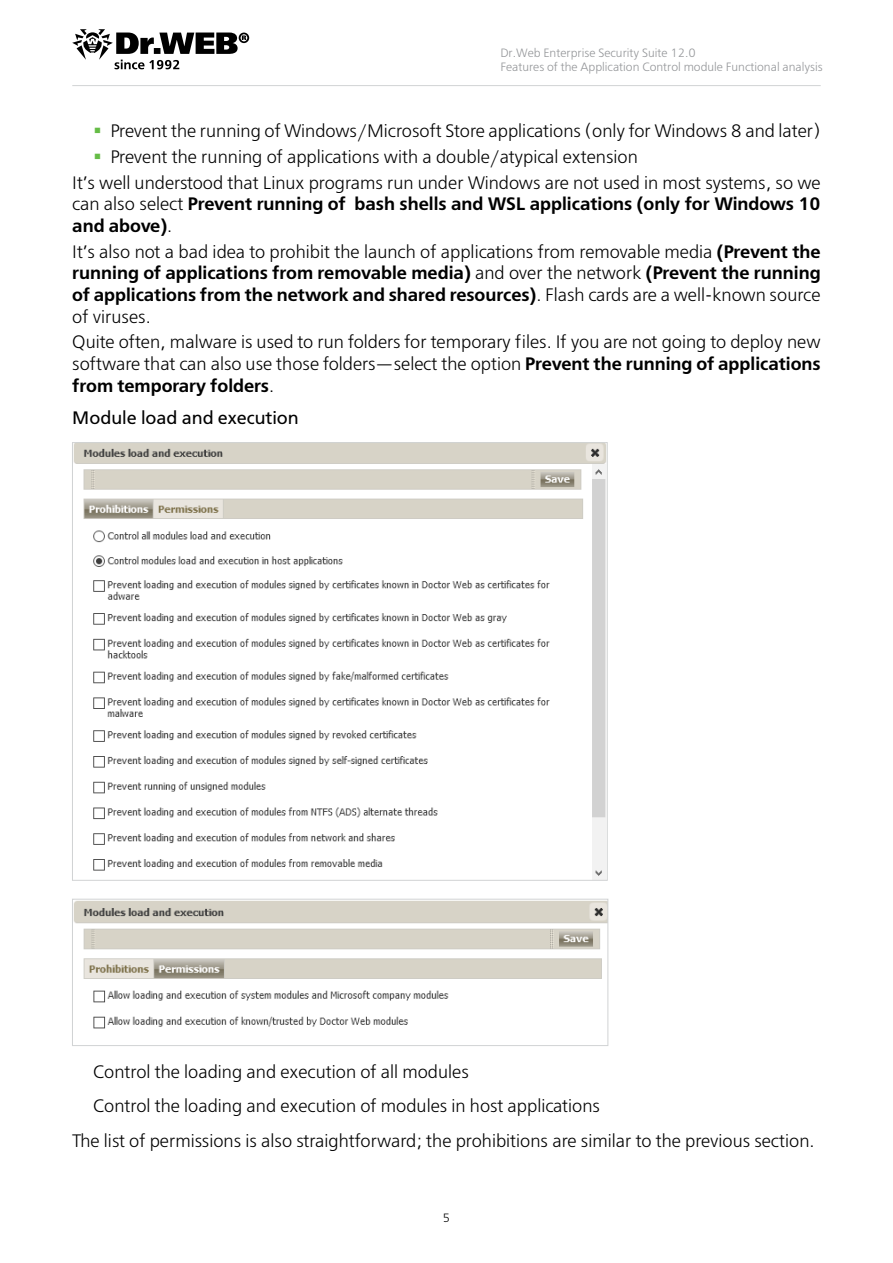
<style>
.page{position:relative;width:893px;height:1263px;background:#fff}
.page>*{position:absolute;margin:0;border:0;box-sizing:border-box;transform-origin:0 0}
.t1{font:300 18px/21.6px "Free Set";color:#000;text-align:justify}
.t2{font:600 18px/21.6px "Free Set";color:#000}
.t3{font:18px "Free Set";color:#000}
.t4{font:300 12px/14.4px "Free Set";color:#939598}
.t5{font:300 12px "Free Set";color:#000}
.s1{font-weight:300}
.s2{font-weight:600}
</style>
<div class="page">
<svg style="left:72px;top:29px;width:177px;height:40px"></svg>
<hr style="left:72px;top:85px;width:749px;height:1px;background:#d1d3d4">
<img style="left:74px;top:444px;width:531px;height:434px">
<img style="left:74px;top:901px;width:532px;height:128px">
<div style="left:72px;top:899px;width:536px;height:147px;border:1px solid #d1d3d4"></div>
<p class="t4" style="left:500px;top:46px;width:324px">Dr.Web Enterprise Security Suite 12.0<br>Features of the Application Control module Functional analysis</p>
<p class="t1" style="left:111px;top:120px;width:712px">Prevent the running of Windows/Microsoft Store applications (only for Windows 8 and later)</p>
<p class="t1" style="left:111px;top:146px;width:529px">Prevent the running of applications with a double/atypical extension</p>
<p class="t1" style="left:72px;top:172px;width:750px">It’s well understood that Linux programs run under Windows are not used in most systems, so we</p>
<p class="t2" style="left:72px;top:193px;width:750px"><span class="s1">can also select</span> Prevent running of bash shells and WSL applications (only for Windows 10 and above)<span class="s1">.</span></p>
<p class="t1" style="left:72px;top:241px;width:750px">It’s also not a bad idea to prohibit the launch of applications from removable media <span class="s2">(Prevent the running of applications from removable media)</span> and over the network <span class="s2">(Prevent the running of applications from the network and shared resources)</span>. Flash cards are a well-known source of viruses.</p>
<p class="t1" style="left:72px;top:331px;width:750px">Quite often, malware is used to run folders for temporary files. If you are not going to deploy new software that can also use those folders—select the option <span class="s2">Prevent the running of applications from temporary folders</span>.</p>
<p class="t3" style="left:72px;top:406px;width:228px">Module load and execution</p>
<p class="t1" style="left:93px;top:1061px;width:377px">Control the loading and execution of all modules</p>
<p class="t1" style="left:93px;top:1095px;width:508px">Control the loading and execution of modules in host applications</p>
<p class="t1" style="left:72px;top:1130px;width:744px">The list of permissions is also straightforward; the prohibitions are similar to the previous section.</p>
<p class="t5" style="left:443px;top:1210px;width:9px">5</p>
</div>
